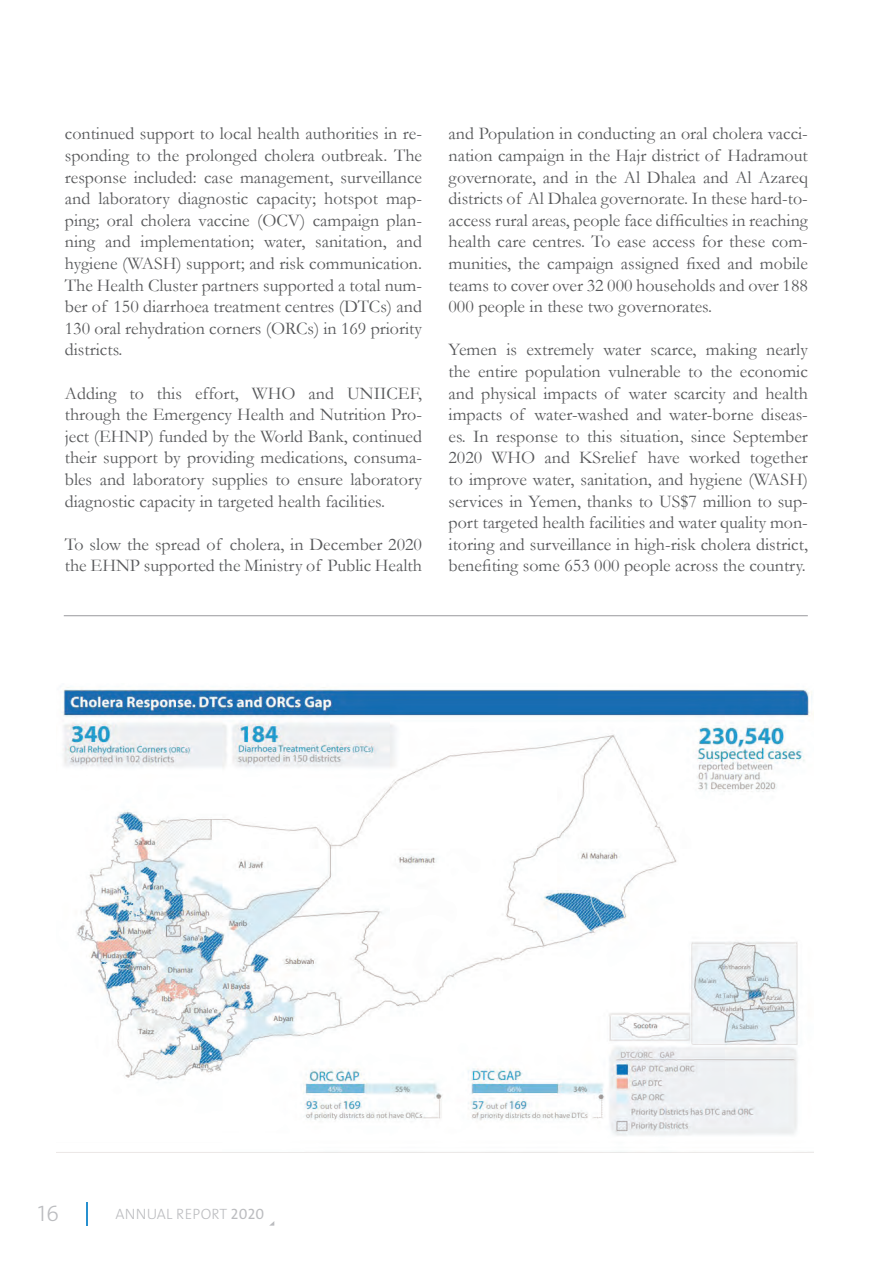
<style>
.page{position:relative;width:893px;height:1263px;background:#fff}
.page>*{position:absolute;margin:0;border:0;box-sizing:border-box;transform-origin:0 0}
.t1{font:300 22.5px "Bahij The Sans Arabic";color:#bcbdc0}
.t2{font:18px/21.6px "Garamond";color:#57585a;text-align:justify}
.t3{font:300 15px "Bahij The Sans Arabic";letter-spacing:.02em;color:#bcbdc0}
.s1{font-weight:400}
</style>
<div class="page">
<svg style="left:87px;top:1202px;width:1px;height:23px"></svg>
<img style="left:63px;top:687px;width:749px;height:449px">
<hr style="left:64px;top:615px;width:142px;height:1px;background:#99999e">
<hr style="left:206px;top:615px;width:159px;height:1px;background:#99999e">
<hr style="left:365px;top:615px;width:443px;height:1px;background:#99999e">
<p class="t2" style="left:65px;top:122px;width:359px">continued support to local health authorities in re&shy;sponding to the prolonged cholera outbreak. The response included: case management, surveillance and laboratory diagnostic capacity; hotspot map&shy;ping; oral cholera vaccine (OCV) campaign plan&shy;ning and implementation; water, sanitation, and hygiene (WASH) support; and risk communication.<br>The Health Cluster partners supported a total num&shy;ber of 150 diarrhoea treatment centres (DTCs) and 130 oral rehydration corners (ORCs) in 169 priority districts.</p>
<p class="t2" style="left:65px;top:382px;width:359px">Adding to this effort, WHO and UNIICEF, through the Emergency Health and Nutrition Pro&shy;ject (EHNP) funded by the World Bank, continued their support by providing medications, consuma&shy;bles and laboratory supplies to ensure laboratory diagnostic capacity in targeted health facilities.</p>
<p class="t2" style="left:65px;top:533px;width:359px">To slow the spread of cholera, in December 2020 the EHNP supported the Ministry of Public Health</p>
<p class="t2" style="left:449px;top:122px;width:361px">and Population in conducting an oral cholera vacci&shy;nation campaign in the Hajr district of Hadramout governorate, and in the Al Dhalea and Al Azareq districts of Al Dhalea governorate. In these hard-to&shy;access rural areas, people face difficulties in reaching health care centres. To ease access for these com&shy;munities, the campaign assigned fixed and mobile teams to cover over 32 000 households and over 188<br>000 people in these two governorates.</p>
<p class="t2" style="left:449px;top:338px;width:361px">Yemen is extremely water scarce, making nearly the entire population vulnerable to the economic and physical impacts of water scarcity and health impacts of water-washed and water-borne diseas&shy;es. In response to this situation, since September 2020 WHO and KSrelief have worked together to improve water, sanitation, and hygiene (WASH) services in Yemen, thanks to US$7 million to sup&shy;port targeted health facilities and water quality mon&shy;itoring and surveillance in high-risk cholera district, benefiting some 653 000 people across the country.</p>
<p class="t1" style="left:38px;top:1195px;width:23px">16</p>
<p class="t3" style="left:115px;top:1202px;width:150px">ANNUAL REPORT <span class="s1">2020</span></p>
</div>
